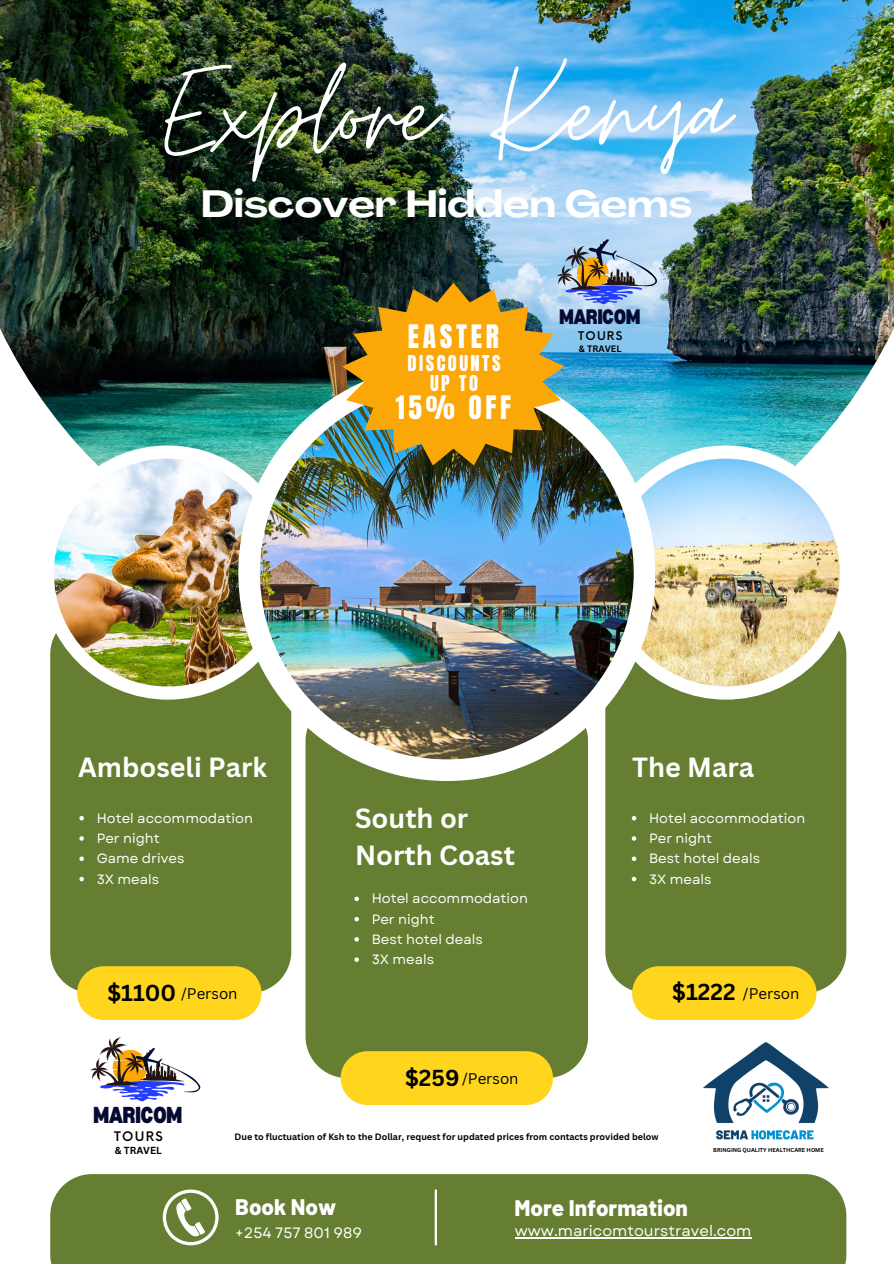
<style>
.page{position:relative;width:894px;height:1264px;background:#fff}
.page>*{position:absolute;margin:0;border:0;box-sizing:border-box;transform-origin:0 0}
.t1{font:142.5px "Moon Time";color:#fff}
.t2{font:700 expanded 37.5px "Agrandir";color:#fff}
.t3{font:27.45px "Anton";letter-spacing:.135em;color:#fff}
.t4{font:700 27px/37.2px "Canva Sans";color:#fff}
.t5{font:800 22.5px "Barlow";color:#fff}
.t6{font:700 22.5px "Canva Sans";color:#000}
.t7{font:900 semi-condensed 22.5px "Bernoru";letter-spacing:-.03em;color:#050a30}
.t8{font:900 semi-condensed 20.55px "Bernoru";letter-spacing:-.03em;color:#050a30}
.t9{font:18.45px/20.2px "Anton";letter-spacing:.135em;color:#fff;text-align:center}
.t10{font:15px "Garet";color:#fff}
.t11{font:15px "Canva Sans";color:#000}
.t12{font:13.5px "Garet";color:#fff}
.t13{font:500 12.9px "Now";letter-spacing:.1em;color:#000}
.t14{font:500 11.7px "Now";letter-spacing:.1em;color:#000}
.t15{font:700 9.9px "Canva Sans";color:#000}
.t16{font:700 9px "Canva Sans";color:#000}
.t17{font:700 5.55px "Canva Sans";color:#000}
</style>
<div class="page">
<img style="left:0;top:0;width:893px;height:482px">
<div style="left:50px;top:633px;width:241px;height:359px;background:#657e32"></div>
<div style="left:41px;top:445px;width:254px;height:254px;background:#fff;border-radius:50%"></div>
<img style="left:54px;top:458px;width:228px;height:228px;border-radius:50%">
<div style="left:605px;top:630px;width:241px;height:362px;background:#657e32"></div>
<div style="left:632px;top:966px;width:184px;height:54px;background:#ffd51e;border-radius:27px"></div>
<div style="left:598px;top:445px;width:254px;height:254px;background:#fff;border-radius:50%"></div>
<img style="left:611px;top:458px;width:228px;height:228px;border-radius:50%">
<div style="left:50px;top:1174px;width:796px;height:89px;background:#657e32"></div>
<div style="left:77px;top:966px;width:184px;height:54px;background:#ffd51e;border-radius:27px"></div>
<div style="left:305px;top:728px;width:283px;height:350px;background:#657e32"></div>
<div style="left:238px;top:364px;width:417px;height:417px;background:#fff;border-radius:50%"></div>
<img style="left:260px;top:386px;width:373px;height:373px;border-radius:50%">
<div style="left:340px;top:1051px;width:213px;height:53px;background:#ffd51e;border-radius:27px"></div>
<hr style="left:434px;top:1189px;width:3px;height:56px;background:#fff">
<svg style="left:163px;top:1189px;width:55px;height:56px"></svg>
<svg style="left:90px;top:1037px;width:111px;height:64px"></svg>
<img style="left:342px;top:234px;width:317px;height:231px">
<img style="left:703px;top:1042px;width:125px;height:98px">
<svg style="left:79px;top:816px;width:5px;height:4px"></svg>
<svg style="left:79px;top:836px;width:5px;height:4px"></svg>
<svg style="left:79px;top:856px;width:5px;height:5px"></svg>
<svg style="left:79px;top:876px;width:5px;height:5px"></svg>
<svg style="left:354px;top:896px;width:5px;height:5px"></svg>
<svg style="left:354px;top:916px;width:5px;height:5px"></svg>
<svg style="left:354px;top:937px;width:5px;height:4px"></svg>
<svg style="left:354px;top:957px;width:5px;height:4px"></svg>
<svg style="left:631px;top:816px;width:5px;height:4px"></svg>
<svg style="left:631px;top:836px;width:5px;height:4px"></svg>
<svg style="left:631px;top:856px;width:5px;height:5px"></svg>
<svg style="left:631px;top:876px;width:5px;height:5px"></svg>
<hr style="left:514px;top:1237px;width:237px;height:1px;background:#fff">
<p class="t1" style="left:164px;top:25px;width:566px">Explore Kenya</p>
<p class="t2" style="left:201px;top:189px;width:492px">Discover Hidden Gems</p>
<p class="t3" style="left:408px;top:317px;width:92px">EASTER</p>
<p class="t9" style="left:407px;top:353px;width:95px">DISCOUNTS<br>UP TO</p>
<p class="t3" style="left:395px;top:388px;width:117px">15% OFF</p>
<h4 class="t8" style="left:559px;top:305px;width:83px">MARICOM</h4>
<p class="t14" style="left:578px;top:330px;width:46px">TOURS</p>
<p class="t16" style="left:578px;top:343px;width:44px">&amp; TRAVEL</p>
<h4 class="t4" style="left:78px;top:748px;width:190px">Amboseli Park</h4>
<p class="t4" style="left:632px;top:748px;width:123px">The Mara</p>
<p class="t12" style="left:97px;top:808px;width:158px">Hotel accommodation</p>
<p class="t12" style="left:97px;top:828px;width:64px">Per night</p>
<h3 class="t12" style="left:97px;top:848px;width:89px">Game drives</h3>
<p class="t12" style="left:97px;top:869px;width:64px">3X meals</p>
<p class="t4" style="left:355px;top:799px;width:161px">South or<br>North Coast</p>
<p class="t12" style="left:649px;top:808px;width:158px">Hotel accommodation</p>
<p class="t12" style="left:649px;top:828px;width:64px">Per night</p>
<p class="t12" style="left:649px;top:848px;width:112px">Best hotel deals</p>
<p class="t12" style="left:649px;top:869px;width:64px">3X meals</p>
<p class="t12" style="left:371px;top:888px;width:158px">Hotel accommodation</p>
<p class="t12" style="left:371px;top:909px;width:64px">Per night</p>
<p class="t12" style="left:371px;top:929px;width:112px">Best hotel deals</p>
<h3 class="t12" style="left:371px;top:949px;width:64px">3X meals</h3>
<p class="t6" style="left:107px;top:976px;width:70px">$1100</p>
<p class="t11" style="left:181px;top:982px;width:58px">/Person</p>
<p class="t6" style="left:672px;top:976px;width:65px">$1222</p>
<p class="t11" style="left:742px;top:982px;width:58px">/Person</p>
<p class="t6" style="left:405px;top:1061px;width:56px">$259</p>
<h3 class="t11" style="left:462px;top:1067px;width:58px">/Person</h3>
<p class="t7" style="left:93px;top:1102px;width:91px">MARICOM</p>
<h5 class="t13" style="left:114px;top:1129px;width:50px">TOURS</h5>
<p class="t15" style="left:115px;top:1143px;width:49px">&amp; TRAVEL</p>
<p class="t16" style="left:234px;top:1130px;width:425px">Due to fluctuation of Ksh to the Dollar, request for updated prices from contacts provided below</p>
<p class="t17" style="left:713px;top:1145px;width:112px">BRINGING QUALITY HEALTHCARE HOME</p>
<h5 class="t5" style="left:235px;top:1192px;width:103px">Book Now</h5>
<p class="t5" style="left:514px;top:1193px;width:175px">More Information</p>
<h5 class="t10" style="left:235px;top:1221px;width:128px">+254 757 801 989</h5>
<p class="t10" style="left:514px;top:1220px;width:238px">www.maricomtourstravel.com</p>
</div>
